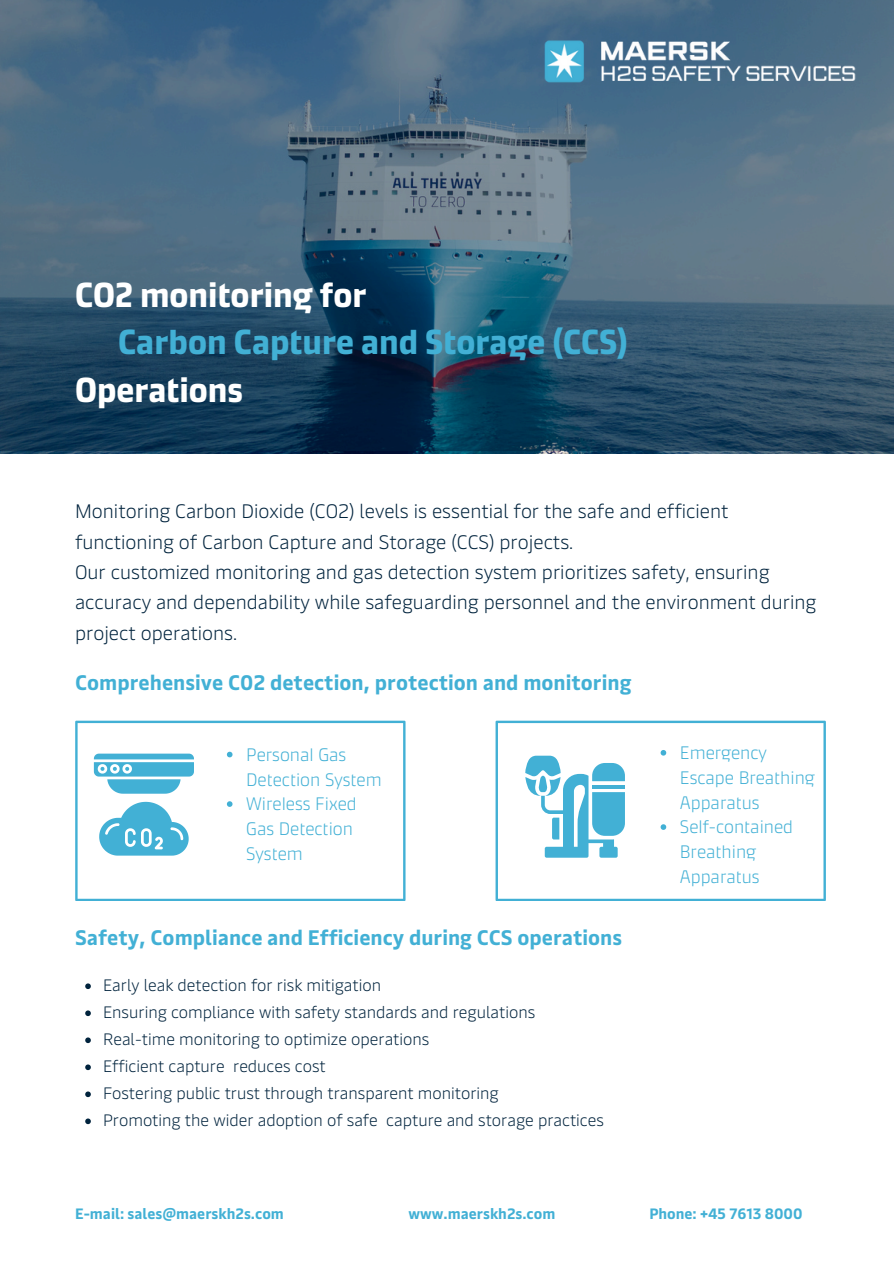
<style>
.page{position:relative;width:894px;height:1264px;background:#fff}
.page>*{position:absolute;margin:0;border:0;box-sizing:border-box;transform-origin:0 0}
.t1{font:700 34.5px "Maersk Headline";color:#42b0d5}
.t2{font:700 34.5px "Maersk Headline";color:#fff}
.t3{font:700 21px "Maersk Text";color:#42b0d5}
.t4{font:300 19.5px/30.3px "Maersk Text";color:#00233d}
.t5{font:300 18px/24.8px "Maersk Headline";color:#42b0d5}
.t6{font:300 16.5px "Maersk Text";color:#00233d}
.t7{font:700 15px "Maersk Text";color:#42b0d5}
</style>
<div class="page">
<svg style="left:0;top:0;width:893px;height:451px;background:#3d5f76"></svg>
<img style="left:506px;top:0;width:387px;height:124px">
<svg style="left:85px;top:983px;width:6px;height:6px"></svg>
<svg style="left:85px;top:1010px;width:6px;height:6px"></svg>
<svg style="left:85px;top:1037px;width:6px;height:6px"></svg>
<svg style="left:85px;top:1064px;width:6px;height:6px"></svg>
<svg style="left:85px;top:1091px;width:6px;height:6px"></svg>
<svg style="left:85px;top:1118px;width:6px;height:6px"></svg>
<svg style="left:75px;top:720px;width:330px;height:180px"></svg>
<svg style="left:94px;top:753px;width:100px;height:40px"></svg>
<svg style="left:99px;top:801px;width:90px;height:54px"></svg>
<svg style="left:227px;top:751px;width:5px;height:6px"></svg>
<svg style="left:227px;top:801px;width:5px;height:5px"></svg>
<svg style="left:495px;top:720px;width:330px;height:180px"></svg>
<svg style="left:525px;top:755px;width:99px;height:102px"></svg>
<svg style="left:660px;top:750px;width:6px;height:5px"></svg>
<svg style="left:660px;top:824px;width:6px;height:5px"></svg>
<h3 class="t2" style="left:75px;top:274px;width:293px">CO2 monitoring for</h3>
<h3 class="t1" style="left:118px;top:321px;width:511px">Carbon Capture and Storage (CCS)</h3>
<h3 class="t2" style="left:75px;top:369px;width:169px">Operations</h3>
<h1 class="t4" style="left:75px;top:496px;width:742px">Monitoring Carbon Dioxide (CO2) levels is essential for the safe and efficient functioning of Carbon Capture and Storage (CCS) projects.<br>Our customized monitoring and gas detection system prioritizes safety, ensuring accuracy and dependability while safeguarding personnel and the environment during project operations.</h1>
<h2 class="t3" style="left:75px;top:670px;width:557px">Comprehensive C02 detection, protection and monitoring</h2>
<p class="t5" style="left:246px;top:742px;width:137px">Personal Gas<br>Detection System</p>
<p class="t5" style="left:246px;top:791px;width:112px">Wireless Fixed<br>Gas Detection<br>System</p>
<p class="t3" style="left:75px;top:925px;width:548px">Safety, Compliance and Efficiency during CCS operations</p>
<p class="t6" style="left:103px;top:975px;width:279px">Early leak detection for risk mitigation</p>
<p class="t6" style="left:103px;top:1002px;width:433px">Ensuring compliance with safety standards and regulations</p>
<p class="t6" style="left:103px;top:1029px;width:327px">Real-time monitoring to optimize operations</p>
<p class="t6" style="left:103px;top:1056px;width:224px">Efficient capture reduces cost</p>
<h2 class="t6" style="left:103px;top:1083px;width:397px">Fostering public trust through transparent monitoring</h2>
<p class="t6" style="left:103px;top:1110px;width:502px">Promoting the wider adoption of safe capture and storage practices</p>
<p class="t5" style="left:679px;top:740px;width:136px">Emergency<br>Escape Breathing<br>Apparatus</p>
<p class="t5" style="left:679px;top:814px;width:115px">Self-contained<br>Breathing<br>Apparatus</p>
<p class="t7" style="left:75px;top:1204px;width:210px">E-mail: sales@maerskh2s.com</p>
<p class="t7" style="left:408px;top:1204px;width:148px">www.maerskh2s.com</p>
<p class="t7" style="left:649px;top:1204px;width:155px">Phone: +45 7613 8000</p>
</div>
